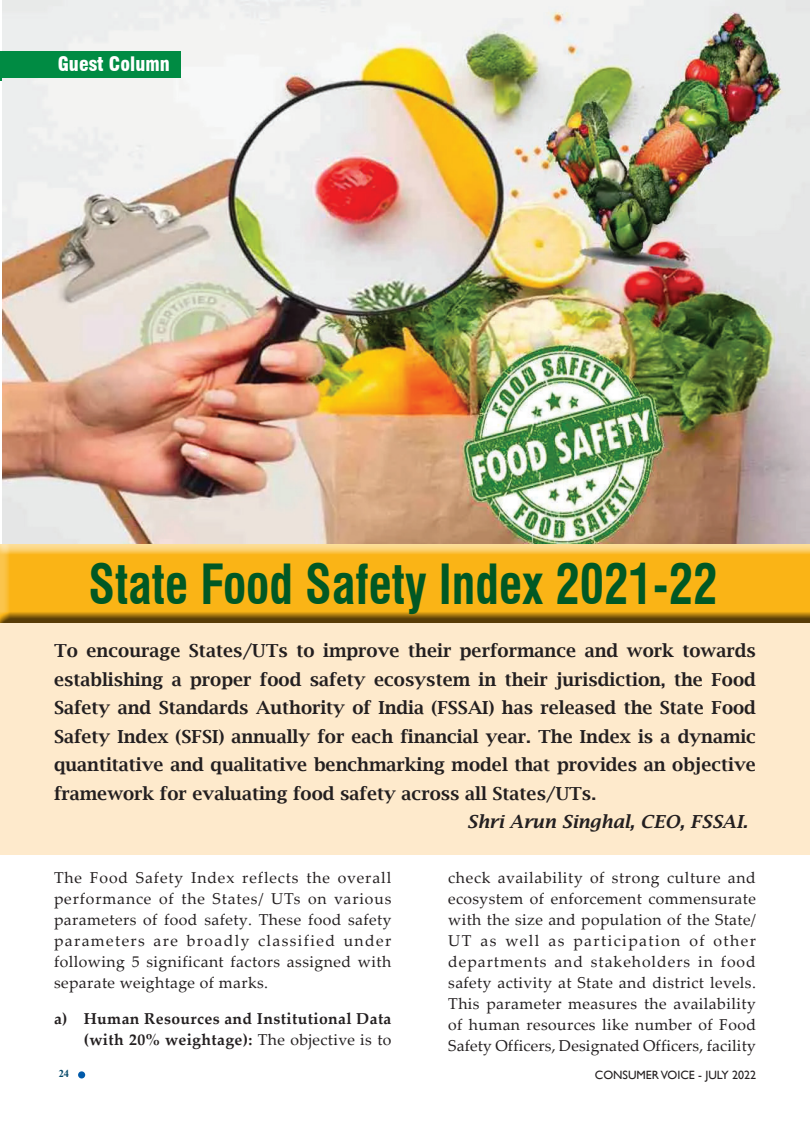
<style>
.page{position:relative;width:810px;height:1134px;background:#fff}
.page>*{position:absolute;margin:0;border:0;box-sizing:border-box;transform-origin:0 0}
.t1{font:700 condensed 54px "Swiss 721 BT";color:#005824;scale:.9 1}
.t2{font:900 condensed 19.5px "Swiss 721 BT";color:#fff}
.t3{font:600 18px/28.5px "Lucida Bright";color:#231f20;text-align:justify}
.t4{font:italic 600 18px "Lucida Bright";color:#231f20}
.t5{font:15.75px/21px "Palatino Linotype";letter-spacing:.025em;color:#231f20;text-align:justify}
.t6{font:700 15.75px/21px "Palatino Linotype";letter-spacing:.025em;color:#231f20;text-align:right}
.t7{font:12px "Gill Sans";color:#231f20}
.t8{font:700 10.5px "Times New Roman";color:#074969}
.s1{font-weight:400}
</style>
<div class="page">
<div style="left:78px;top:1071px;width:7px;height:7px;background:#015aaa;border-radius:50%"></div>
<div style="left:0;top:622px;width:810px;height:233px;background:#feeacc"></div>
<img style="left:3px;top:0;width:807px;height:537px">
<div style="left:0;top:537px;width:810px;height:87px;background:#fff;opacity:.75"></div>
<div style="left:0;top:544px;width:810px;height:80px;background:#231f20;opacity:.75"></div>
<div style="left:0;top:51px;width:181px;height:27px;background:#008b43"></div>
<p class="t2" style="left:58px;top:52px;width:114px">Guest Column</p>
<h1 class="t1" style="left:88px;top:552px;width:700px">State Food Safety Index 2021-22</h1>
<p class="t3" style="left:54px;top:637px;width:704px">To encourage States/UTs to improve their performance and work towards establishing a proper food safety ecosystem in their jurisdiction, the Food Safety and Standards Authority of India (FSSAI) has released the State Food Safety Index (SFSI) annually for each financial year. The Index is a dynamic quantitative and qualitative benchmarking model that provides an objective framework for evaluating food safety across all States/UTs.</p>
<p class="t4" style="left:467px;top:812px;width:282px">Shri Arun Singhal, CEO, FSSAI.</p>
<p class="t5" style="left:54px;top:866px;width:339px">The Food Safety Index reflects the overall performance of the States/ UTs on various parameters of food safety. These food safety parameters are broadly classified under following 5 significant factors assigned with separate weightage of marks.</p>
<p class="t6" style="left:54px;top:1007px;width:339px">a) Human Resources and Institutional Data (with 20% weightage): <span class="s1">The objective is to</span></p>
<p class="t5" style="left:448px;top:866px;width:309px">check availability of strong culture and ecosystem of enforcement commensurate with the size and population of the State/ UT as well as participation of other departments and stakeholders in food safety activity at State and district levels.<br>This parameter measures the availability of human resources like number of Food Safety Officers, Designated Officers, facility</p>
<p class="t8" style="left:59px;top:1066px;width:12px">24</p>
<p class="t7" style="left:595px;top:1068px;width:163px">CONSUMER VOICE - july 2022</p>
</div>
